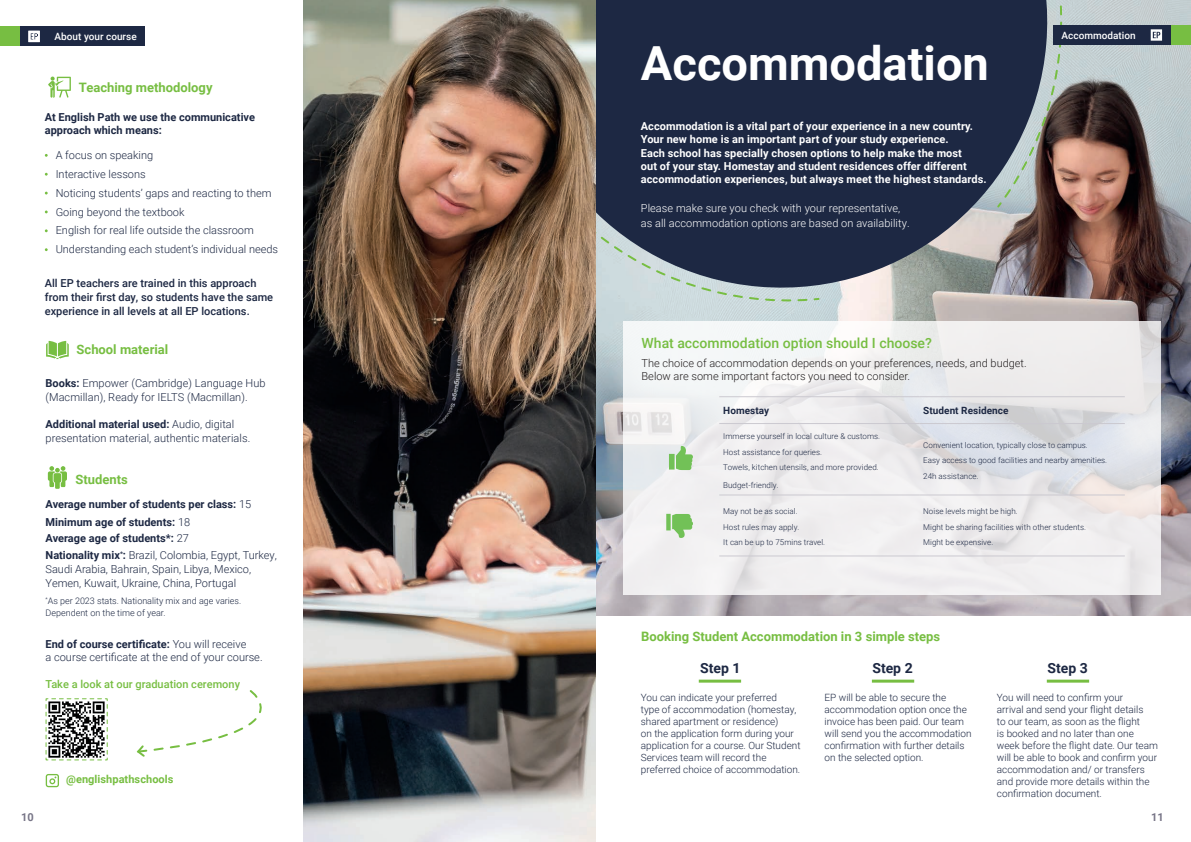
<style>
.page{position:relative;width:1191px;height:842px;background:#fff}
.page>*{position:absolute;margin:0;border:0;box-sizing:border-box;transform-origin:0 0}
.t1{font:700 47px "Roboto";color:#fff}
.t2{font:500 14px "Roboto";color:#77be42}
.t3{font:700 14px "Roboto";color:#1d2843}
.t4{font:700 13px "Roboto";color:#77be42}
.t5{font:300 11px/18.9px "Roboto";color:#1d2843}
.t6{font:700 11px/13.2px "Roboto";letter-spacing:.005em;color:#fff}
.t7{font:700 11px/18.9px "Roboto";color:#1d2843}
.t8{font:500 11px/14px "Roboto";color:#1d2843}
.t9{font:300 11px/13.2px "Roboto";color:#231f20}
.t10{font:300 11px/15.6px "Roboto";letter-spacing:.005em;color:#fff}
.t11{font:500 11px "Roboto";color:#77be42}
.t12{font:700 11px "Roboto";letter-spacing:.005em;color:#77be42}
.t13{font:700 11px "Roboto";color:#777587}
.t14{font:300 10px/12px "Roboto";color:#1d2843}
.t15{font:500 10px "Roboto";color:#fff}
.t16{font:700 10px "Roboto";letter-spacing:.005em;color:#1d2843}
.t17{font:300 9px/12px "Roboto";color:#1d2843}
.t18{font:300 8px/15.7px "Roboto";letter-spacing:.005em;color:#1d2843}
.s1{font-weight:700}
.s2{font-weight:300}
</style>
<div class="page">
<img style="left:595px;top:0;width:596px;height:615px">
<svg style="left:1073px;top:0;width:8px;height:200px"></svg>
<div style="left:1053px;top:25px;width:118px;height:20px;background:#1d2843"></div>
<div style="left:1171px;top:25px;width:20px;height:20px;background:#77be42"></div>
<svg style="left:1150px;top:29px;width:12px;height:12px"></svg>
<div style="left:19px;top:27px;width:126px;height:19px;background:#1d2843"></div>
<div style="left:0;top:27px;width:19px;height:19px;background:#77be42"></div>
<svg style="left:46px;top:341px;width:23px;height:18px"></svg>
<svg style="left:48px;top:466px;width:19px;height:23px"></svg>
<svg style="left:46px;top:774px;width:13px;height:13px"></svg>
<svg style="left:45px;top:698px;width:63px;height:63px"></svg>
<svg style="left:136px;top:690px;width:126px;height:67px"></svg>
<svg style="left:28px;top:31px;width:12px;height:11px"></svg>
<div style="left:595px;top:301px;width:217px;height:10px;background:#ccd9dd"></div>
<svg style="left:595px;top:0;width:478px;height:301px;background:#857a76"></svg>
<svg style="left:595px;top:0;width:463px;height:299px;background:#394257"></svg>
<img style="left:303px;top:0;width:292px;height:842px">
<svg style="left:48px;top:77px;width:23px;height:21px"></svg>
<svg style="left:623px;top:321px;width:538px;height:274px;fill:#efeeef"></svg>
<hr style="left:719px;top:396px;width:200px;height:1px;background:#cbc9d0">
<hr style="left:919px;top:396px;width:205px;height:1px;background:#cbc9d0">
<hr style="left:719px;top:423px;width:200px;height:1px;background:#cbc9d0">
<hr style="left:919px;top:423px;width:205px;height:1px;background:#cbc9d0">
<hr style="left:719px;top:495px;width:200px;height:1px;background:#cbc9d0">
<hr style="left:719px;top:556px;width:200px;height:1px;background:#cbc9d0">
<hr style="left:919px;top:495px;width:205px;height:1px;background:#cbc9d0">
<hr style="left:919px;top:556px;width:205px;height:1px;background:#cbc9d0">
<hr style="left:699px;top:680px;width:42px;height:3px;background:#77be42">
<hr style="left:872px;top:680px;width:42px;height:3px;background:#77be42">
<hr style="left:1046px;top:680px;width:43px;height:3px;background:#77be42">
<svg style="left:669px;top:446px;width:24px;height:24px"></svg>
<svg style="left:666px;top:514px;width:28px;height:24px"></svg>
<p class="t15" style="left:55px;top:29px;width:84px">About your course</p>
<h3 class="t4" style="left:79px;top:78px;width:135px">Teaching methodology</h3>
<p class="t7" style="left:45px;top:110px;width:212px;line-height:13.2px">At English Path we use the communicative approach which means:</p>
<p class="t5" style="left:56px;top:145px;width:224px">A focus on speaking<br>Interactive lessons<br>Noticing students’ gaps and reacting to them Going beyond the textbook<br>English for real life outside the classroom Understanding each student’s individual needs</p>
<p class="t8" style="left:45px;top:276px;width:230px">All EP teachers are trained in this approach from their first day, so students have the same experience in all levels at all EP locations.</p>
<h3 class="t4" style="left:77px;top:340px;width:93px">School material</h3>
<p class="t5" style="left:46px;top:375px;width:222px;line-height:14px"><span class="s1">Books:</span> Empower (Cambridge) Language Hub (Macmillan), Ready for IELTS (Macmillan).</p>
<p class="t5" style="left:46px;top:417px;width:206px;line-height:14px"><span class="s1">Additional material used:</span> Audio, digital presentation material, authentic materials.</p>
<h3 class="t4" style="left:75px;top:470px;width:54px">Students</h3>
<p class="t7" style="left:46px;top:494px;width:207px">Average number of students per class: <span class="s2">15<br></span>Minimum age of students: <span class="s2">18</span></p>
<p class="t7" style="left:46px;top:530px;width:233px;line-height:16.8px">Average age of students*: <span class="s2">27<br></span>Nationality mix<sup>*</sup>: <span class="s2">Brazil, Colombia, Egypt, Turkey,</span></p>
<p class="t5" style="left:46px;top:562px;width:207px;line-height:14px">Saudi Arabia, Bahrain, Spain, Libya, Mexico,<br>Yemen, Kuwait, Ukraine, China, Portugal</p>
<p class="t17" style="left:46px;top:595px;width:197px"><sup>*</sup>As per 2023 stats. Nationality mix and age varies.<br>Dependent on the time of year.</p>
<p class="t5" style="left:46px;top:637px;width:218px;line-height:13.2px"><span class="s1">End of course certificate:</span> You will receive<br>a course certificate at the end of your course.</p>
<p class="t11" style="left:46px;top:676px;width:196px">Take a look at our graduation ceremony</p>
<p class="t12" style="left:66px;top:771px;width:109px">@englishpathschools</p>
<h1 class="t1" style="left:641px;top:31px;width:349px">Accommodation</h1>
<p class="t6" style="left:641px;top:119px;width:347px">Accommodation is a vital part of your experience in a new country.<br>Your new home is an important part of your study experience.<br>Each school has specially chosen options to help make the most<br>out of your stay. Homestay and student residences offer different accommodation experiences, but always meet the highest standards.</p>
<p class="t10" style="left:641px;top:200px;width:270px">Please make sure you check with your representative, as all accommodation options are based on availability.</p>
<p class="t15" style="left:1061px;top:28px;width:76px">Accommodation</p>
<h2 class="t2" style="left:641px;top:333px;width:292px">What accommodation option should I choose?</h2>
<p class="t9" style="left:641px;top:356px;width:387px">The choice of accommodation depends on your preferences, needs, and budget.<br>Below are some important factors you need to consider.</p>
<p class="t16" style="left:723px;top:403px;width:47px">Homestay</p>
<p class="t16" style="left:923px;top:403px;width:87px">Student Residence</p>
<p class="t18" style="left:723px;top:428px;width:158px">Immerse yourself in local culture &amp; customs.<br>Host assistance for queries.<br>Towels, kitchen utensils, and more provided.</p>
<p class="t18" style="left:723px;top:477px;width:57px">Budget-friendly.</p>
<p class="t18" style="left:923px;top:437px;width:185px">Convenient location, typically close to campus.<br>Easy access to good facilities and nearby amenities.<br>24h assistance.</p>
<p class="t18" style="left:723px;top:503px;width:103px">May not be as social.<br>Host rules may apply.<br>It can be up to 75mins travel.</p>
<p class="t18" style="left:923px;top:503px;width:164px">Noise levels might be high.<br>Might be sharing facilities with other students.<br>Might be expensive.</p>
<h3 class="t4" style="left:641px;top:628px;width:300px">Booking Student Accommodation in 3 simple steps</h3>
<h2 class="t3" style="left:700px;top:658px;width:42px">Step 1</h2>
<h2 class="t3" style="left:872px;top:658px;width:42px">Step 2</h2>
<h2 class="t3" style="left:1047px;top:658px;width:42px">Step 3</h2>
<p class="t14" style="left:641px;top:690px;width:161px">You can indicate your preferred<br>type of accommodation (homestay, shared apartment or residence)<br>on the application form during your application for a course. Our Student Services team will record the preferred choice of accommodation.</p>
<p class="t14" style="left:824px;top:690px;width:149px">EP will be able to secure the accommodation option once the invoice has been paid. Our team will send you the accommodation confirmation with further details on the selected option.</p>
<p class="t14" style="left:997px;top:690px;width:162px">You will need to confirm your<br>arrival and send your flight details<br>to our team, as soon as the flight<br>is booked and no later than one week before the flight date. Our team will be able to book and confirm your accommodation and/ or transfers and provide more details within the confirmation document.</p>
<p class="t13" style="left:21px;top:810px;width:14px">10</p>
<p class="t13" style="left:1151px;top:810px;width:14px">11</p>
</div>
